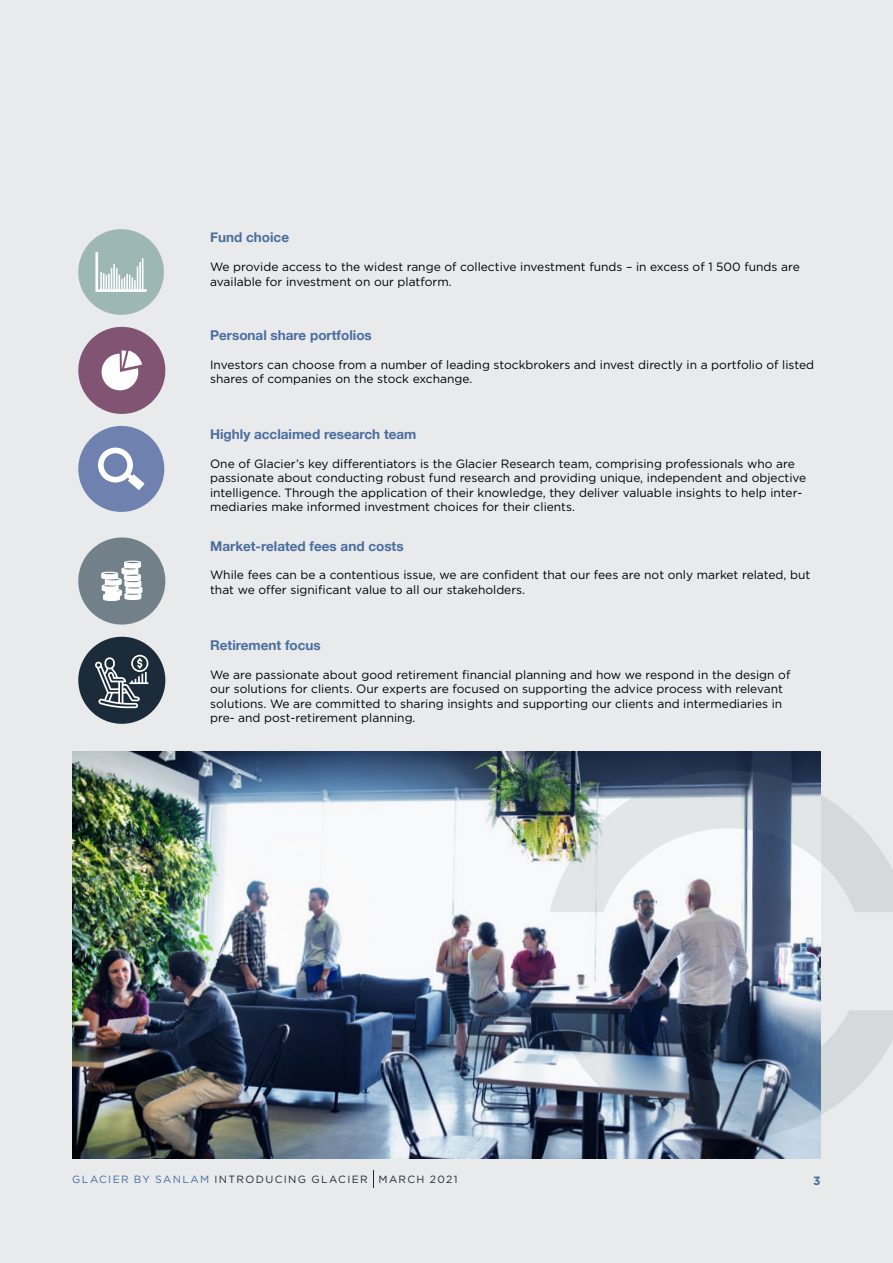
<style>
.page{position:relative;width:893px;height:1263px;background:#e8eaec}
.page>*{position:absolute;margin:0;border:0;box-sizing:border-box;transform-origin:0 0}
.t1{font:700 13.5px "Helvetica Neue";color:#4a6d9f}
.t2{font:12px/14.4px "Gotham";color:#000}
.t3{font:700 12px "Gotham";color:#4a6d9f}
.t4{font:10.5px "Gotham";letter-spacing:.125em;color:#1c2b39}
.s1{color:#4a6d9f}
</style>
<div class="page">
<svg style="left:373px;top:1170px;width:1px;height:17px"></svg>
<div style="left:78px;top:229px;width:86px;height:86px;background:#9db7b4;border-radius:50%"></div>
<svg style="left:95px;top:252px;width:52px;height:40px"></svg>
<div style="left:78px;top:327px;width:87px;height:87px;background:#825474;border-radius:50%"></div>
<svg style="left:102px;top:350px;width:40px;height:40px"></svg>
<div style="left:78px;top:426px;width:86px;height:86px;background:#6f82af;border-radius:50%"></div>
<svg style="left:98px;top:447px;width:47px;height:43px"></svg>
<div style="left:78px;top:537px;width:87px;height:87px;background:#72808a;border-radius:50%"></div>
<svg style="left:101px;top:561px;width:41px;height:40px"></svg>
<div style="left:78px;top:637px;width:87px;height:87px;background:#1c2b39;border-radius:50%"></div>
<svg style="left:95px;top:655px;width:53px;height:53px"></svg>
<img style="left:72px;top:751px;width:749px;height:407px">
<img style="left:549px;top:770px;width:344px;height:369px">
<p class="t1" style="left:210px;top:227px;width:81px">Fund choice</p>
<p class="t2" style="left:210px;top:259px;width:591px">We provide access to the widest range of collective investment funds – in excess of 1 500 funds are available for investment on our platform.</p>
<p class="t1" style="left:210px;top:325px;width:163px">Personal share portfolios</p>
<p class="t2" style="left:210px;top:357px;width:605px">Investors can choose from a number of leading stockbrokers and invest directly in a portfolio of listed shares of companies on the stock exchange.</p>
<p class="t1" style="left:210px;top:424px;width:208px">Highly acclaimed research team</p>
<p class="t2" style="left:210px;top:456px;width:598px">One of Glacier’s key differentiators is the Glacier Research team, comprising professionals who are passionate about conducting robust fund research and providing unique, independent and objective intelligence. Through the application of their knowledge, they deliver valuable insights to help inter&shy;mediaries make informed investment choices for their clients.</p>
<p class="t1" style="left:210px;top:535px;width:195px">Market-related fees and costs</p>
<p class="t2" style="left:210px;top:568px;width:602px">While fees can be a contentious issue, we are confident that our fees are not only market related, but that we offer significant value to all our stakeholders.</p>
<p class="t1" style="left:210px;top:634px;width:112px">Retirement focus</p>
<p class="t2" style="left:210px;top:667px;width:582px">We are passionate about good retirement financial planning and how we respond in the design of our solutions for clients. Our experts are focused on supporting the advice process with relevant solutions. We are committed to sharing insights and supporting our clients and intermediaries in pre- and post-retirement planning.</p>
<p class="t4" style="left:72px;top:1172px;width:387px"><span class="s1">GLACIER BY SANLAM</span> INTRODUCING GLACIER MARCH 2021</p>
<p class="t3" style="left:813px;top:1172px;width:9px">3</p>
</div>
